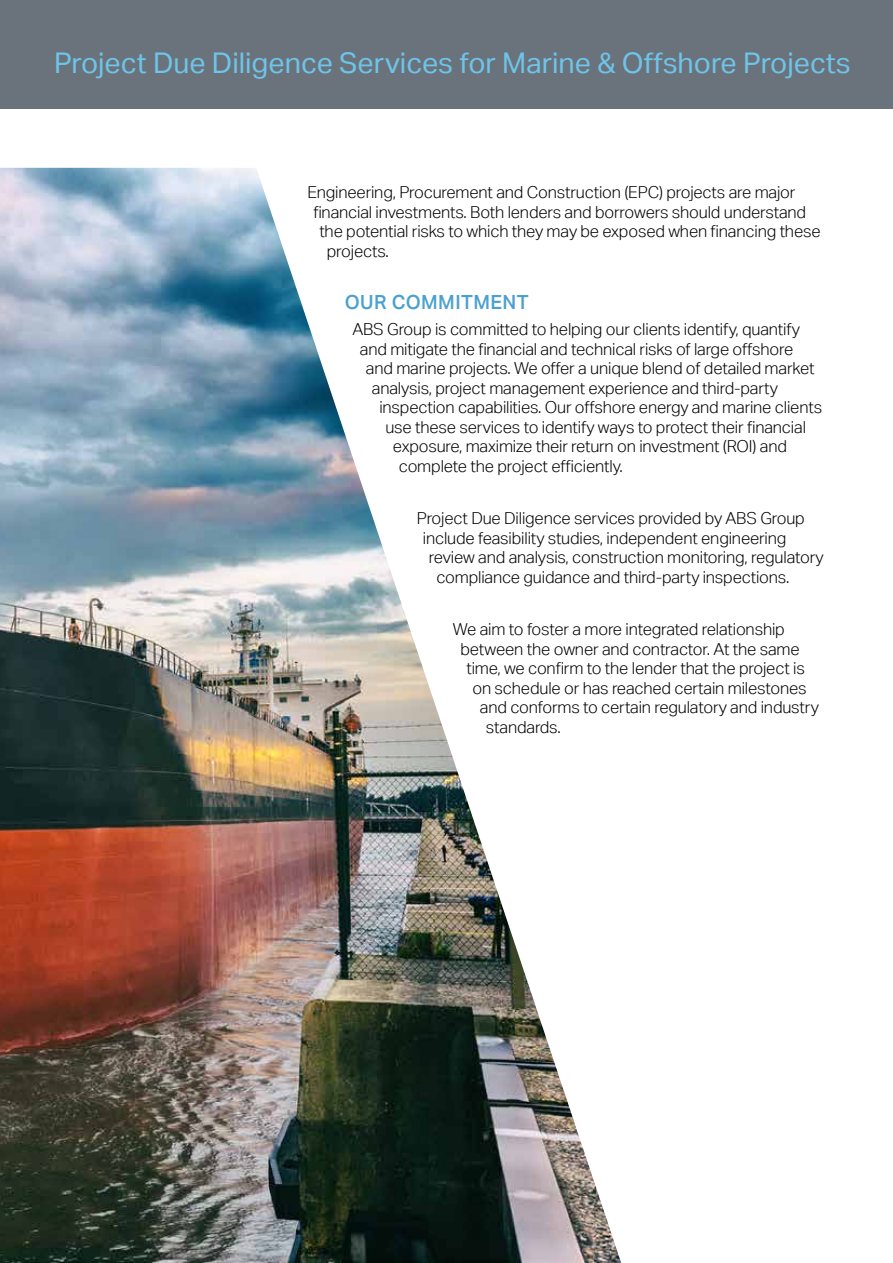
<style>
.page{position:relative;width:893px;height:1263px;background:#fff}
.page>*{position:absolute;margin:0;border:0;box-sizing:border-box;transform-origin:0 0}
.t1{font:28.5px "Aktiv Grotesk";color:#6ec4e9}
.t2{font:500 19.5px "Aktiv Grotesk";letter-spacing:.02em;color:#4aa1d0}
.t3{font:300 16.5px "Aktiv Grotesk";letter-spacing:-.01em;color:#000}
</style>
<div class="page">
<div style="left:0;top:0;width:893px;height:109px;background:#6a737b"></div>
<img style="left:0;top:168px;width:621px;height:1095px">
<h1 class="t1" style="left:54px;top:46px;width:798px">Project Due Diligence Services for Marine &amp; Offshore Projects</h1>
<p class="t3" style="left:307px;top:183px;width:490px">Engineering, Procurement and Construction (EPC) projects are major</p>
<p class="t3" style="left:313px;top:202px;width:494px">financial investments. Both lenders and borrowers should understand</p>
<p class="t3" style="left:319px;top:222px;width:503px">the potential risks to which they may be exposed when financing these</p>
<p class="t3" style="left:327px;top:241px;width:63px">projects.</p>
<p class="t2" style="left:345px;top:290px;width:185px">OUR COMMITMENT</p>
<p class="t3" style="left:352px;top:320px;width:449px">ABS Group is committed to helping our clients identify, quantify</p>
<p class="t3" style="left:360px;top:339px;width:435px">and mitigate the financial and technical risks of large offshore</p>
<p class="t3" style="left:366px;top:359px;width:450px">and marine projects. We offer a unique blend of detailed market</p>
<p class="t3" style="left:372px;top:378px;width:408px">analysis, project management experience and third-party</p>
<p class="t3" style="left:379px;top:398px;width:444px">inspection capabilities. Our offshore energy and marine clients</p>
<p class="t3" style="left:385px;top:418px;width:422px">use these services to identify ways to protect their financial</p>
<p class="t3" style="left:393px;top:437px;width:396px">exposure, maximize their return on investment (ROI) and</p>
<p class="t3" style="left:399px;top:457px;width:225px">complete the project efficiently.</p>
<p class="t3" style="left:417px;top:509px;width:389px">Project Due Diligence services provided by ABS Group</p>
<p class="t3" style="left:423px;top:529px;width:365px">include feasibility studies, independent engineering</p>
<p class="t3" style="left:429px;top:548px;width:396px">review and analysis, construction monitoring, regulatory</p>
<p class="t3" style="left:436px;top:568px;width:354px">compliance guidance and third-party inspections.</p>
<p class="t3" style="left:453px;top:620px;width:333px">We aim to foster a more integrated relationship</p>
<p class="t3" style="left:460px;top:640px;width:341px">between the owner and contractor. At the same</p>
<p class="t3" style="left:466px;top:659px;width:340px">time, we confirm to the lender that the project is</p>
<p class="t3" style="left:472px;top:679px;width:336px">on schedule or has reached certain milestones</p>
<p class="t3" style="left:480px;top:698px;width:341px">and conforms to certain regulatory and industry</p>
<p class="t3" style="left:486px;top:718px;width:76px">standards.</p>
</div>
